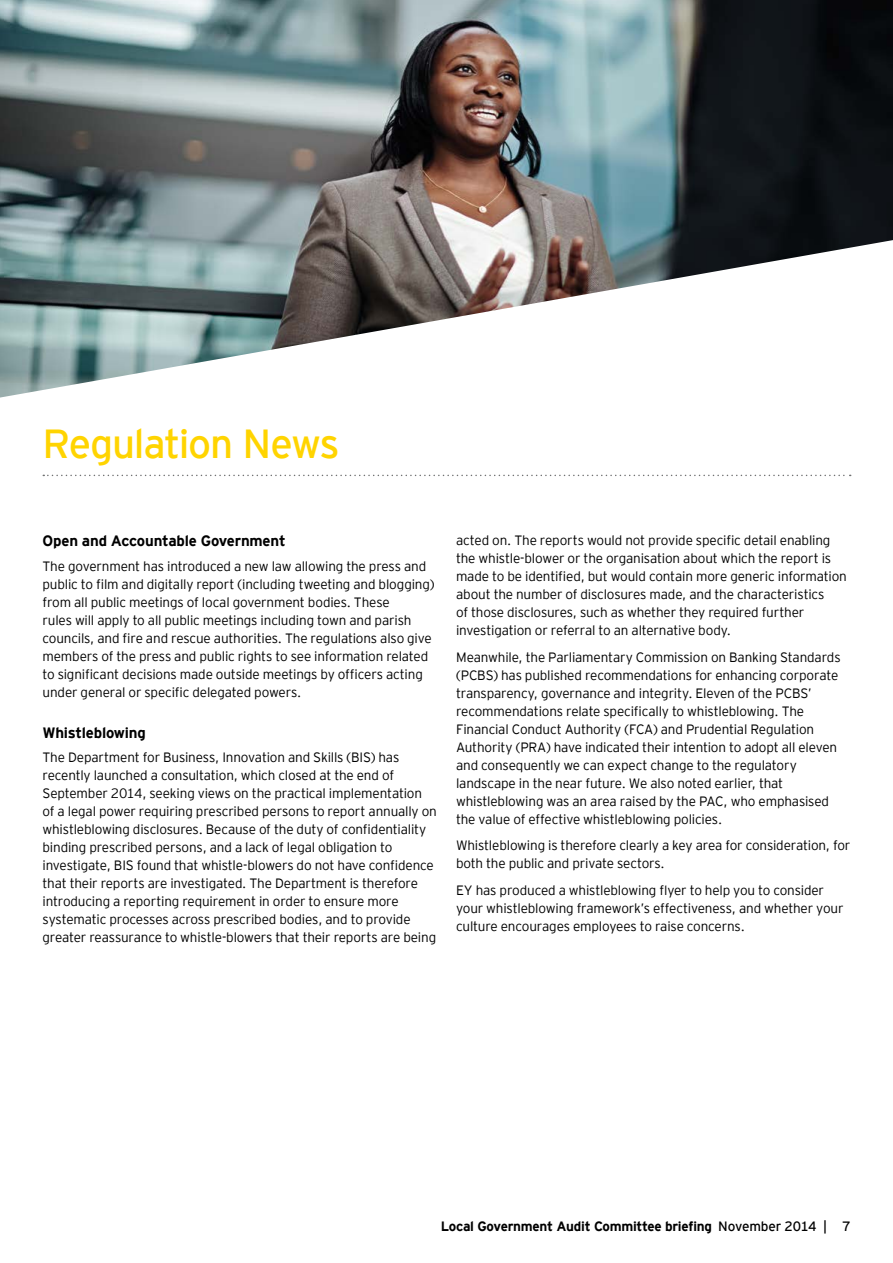
<style>
.page{position:relative;width:893px;height:1263px;background:#fff}
.page>*{position:absolute;margin:0;border:0;box-sizing:border-box;transform-origin:0 0}
.t1{font:40.5px "EY Interstate";letter-spacing:-.03em;color:#ffd400}
.t2{font:700 15px "EY Interstate";letter-spacing:-.015em;color:#000}
.t3{font:300 13.5px/18px "EY Interstate";letter-spacing:-.015em;color:#000}
.t4{font:700 13.5px "EY Interstate";letter-spacing:-.02em;color:#000}
.s1{font-weight:400}
</style>
<div class="page">
<img style="left:0;top:0;width:893px;height:398px">
<svg style="left:43px;top:475px;width:808px;height:1px"></svg>
<h1 class="t1" style="left:43px;top:414px;width:299px">Regulation News</h1>
<p class="t2" style="left:43px;top:530px;width:245px">Open and Accountable Government</p>
<p class="t3" style="left:43px;top:556px;width:394px">The government has introduced a new law allowing the press and public to film and digitally report (including tweeting and blogging) from all public meetings of local government bodies. These<br>rules will apply to all public meetings including town and parish councils, and fire and rescue authorities. The regulations also give members of the press and public rights to see information related to significant decisions made outside meetings by officers acting under general or specific delegated powers.</p>
<p class="t2" style="left:43px;top:721px;width:105px">Whistleblowing</p>
<p class="t3" style="left:43px;top:747px;width:396px">The Department for Business, Innovation and Skills (BIS) has recently launched a consultation, which closed at the end of September 2014, seeking views on the practical implementation of a legal power requiring prescribed persons to report annually on whistleblowing disclosures. Because of the duty of confidentiality binding prescribed persons, and a lack of legal obligation to investigate, BIS found that whistle-blowers do not have confidence that their reports are investigated. The Department is therefore introducing a reporting requirement in order to ensure more systematic processes across prescribed bodies, and to provide greater reassurance to whistle-blowers that their reports are being</p>
<p class="t3" style="left:456px;top:531px;width:392px">acted on. The reports would not provide specific detail enabling the whistle-blower or the organisation about which the report is made to be identified, but would contain more generic information about the number of disclosures made, and the characteristics<br>of those disclosures, such as whether they required further investigation or referral to an alternative body.</p>
<p class="t3" style="left:456px;top:647px;width:386px">Meanwhile, the Parliamentary Commission on Banking Standards (PCBS) has published recommendations for enhancing corporate transparency, governance and integrity. Eleven of the PCBS’ recommendations relate specifically to whistleblowing. The Financial Conduct Authority (FCA) and Prudential Regulation Authority (PRA) have indicated their intention to adopt all eleven and consequently we can expect change to the regulatory landscape in the near future. We also noted earlier, that whistleblowing was an area raised by the PAC, who emphasised the value of effective whistleblowing policies.</p>
<p class="t3" style="left:456px;top:835px;width:396px">Whistleblowing is therefore clearly a key area for consideration, for both the public and private sectors.</p>
<p class="t3" style="left:456px;top:880px;width:389px">EY has produced a whistleblowing flyer to help you to consider your whistleblowing framework’s effectiveness, and whether your culture encourages employees to raise concerns.</p>
<p class="t4" style="left:441px;top:1217px;width:411px">Local Government Audit Committee briefing <span class="s1">November 2014 | 7</span></p>
</div>
